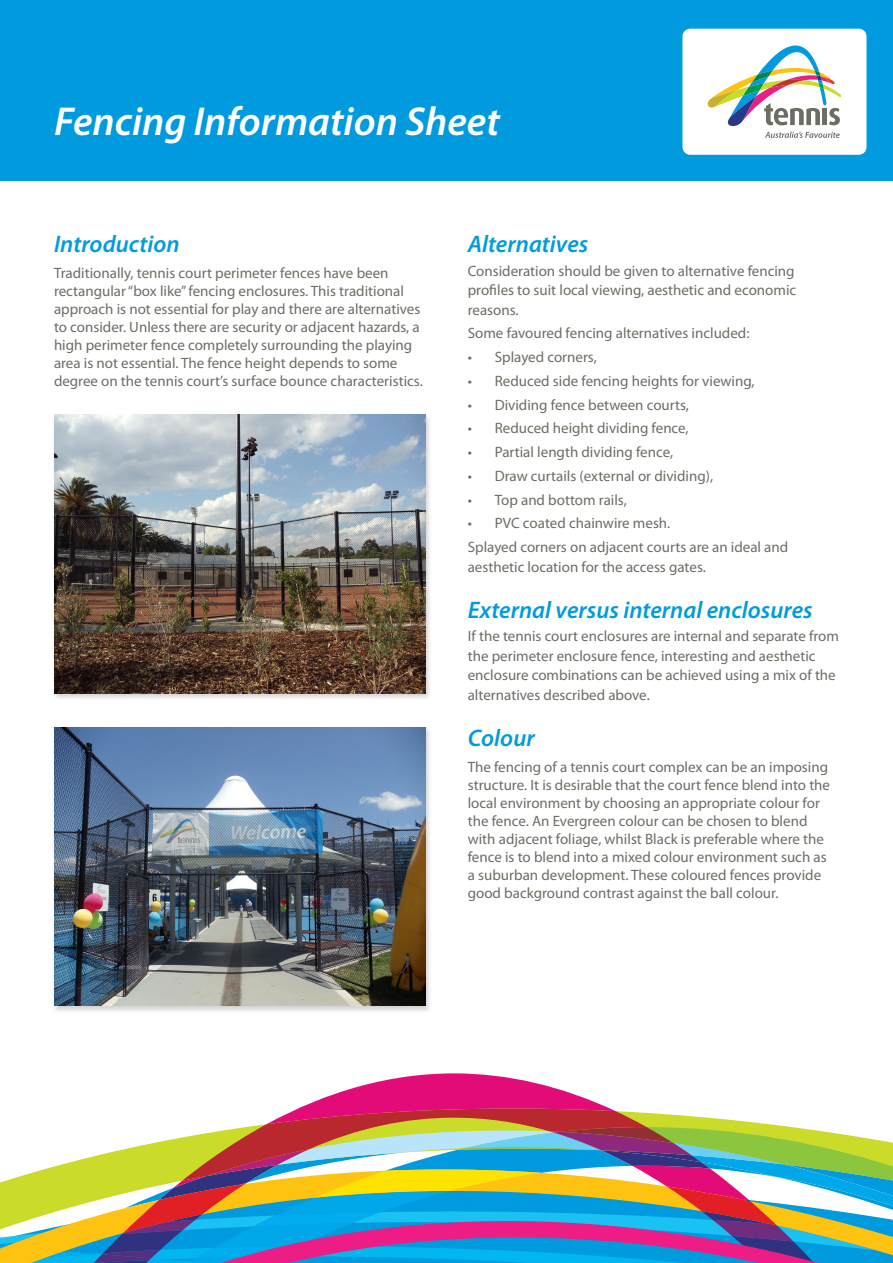
<style>
.page{position:relative;width:893px;height:1263px;background:#fff}
.page>*{position:absolute;margin:0;border:0;box-sizing:border-box;transform-origin:0 0}
.t1{font:italic 600 40.5px "Myriad Pro";color:#fff}
.t2{font:italic 600 24px "Myriad Pro";color:#009bde}
.t3{font:15px/18px "Myriad Pro";color:#6d6d65}
</style>
<div class="page">
<div style="left:0;top:0;width:893px;height:180px;background:#009bde"></div>
<div style="left:682px;top:29px;width:184px;height:126px;background:#fff;border-radius:8px"></div>
<svg style="left:707px;top:45px;width:135px;height:81px"></svg>
<svg style="left:765px;top:132px;width:75px;height:6px"></svg>
<div style="left:52px;top:413px;width:380px;height:288px;background:#231f20;opacity:.2"></div>
<img style="left:54px;top:415px;width:371px;height:278px">
<div style="left:52px;top:726px;width:380px;height:287px;background:#231f20;opacity:.2"></div>
<img style="left:54px;top:727px;width:371px;height:278px">
<svg style="left:299px;top:1073px;width:310px;height:35px;fill:#e20b78"></svg>
<svg style="left:0;top:1108px;width:893px;height:155px"></svg>
<h1 class="t1" style="left:54px;top:96px;width:447px">Fencing Information Sheet</h1>
<h2 class="t2" style="left:54px;top:229px;width:127px">Introduction</h2>
<p class="t3" style="left:54px;top:264px;width:370px">Traditionally, tennis court perimeter fences have been rectangular “box like” fencing enclosures. This traditional approach is not essential for play and there are alternatives to consider. Unless there are security or adjacent hazards, a high perimeter fence completely surrounding the playing area is not essential. The fence height depends to some degree on the tennis court’s surface bounce characteristics.</p>
<h2 class="t2" style="left:468px;top:229px;width:122px">Alternatives</h2>
<p class="t3" style="left:468px;top:261px;width:330px;line-height:19.5px;text-align:justify">Consideration should be given to alternative fencing profiles to suit local viewing, aesthetic and economic reasons.</p>
<p class="t3" style="left:468px;top:324px;width:283px">Some favoured fencing alternatives included:</p>
<p class="t3" style="left:468px;top:348px;width:131px">• Splayed corners,</p>
<p class="t3" style="left:468px;top:372px;width:288px">• Reduced side fencing heights for viewing,</p>
<p class="t3" style="left:468px;top:395px;width:223px">• Dividing fence between courts,</p>
<p class="t3" style="left:468px;top:419px;width:222px">• Reduced height dividing fence,</p>
<p class="t3" style="left:468px;top:443px;width:207px">• Partial length dividing fence,</p>
<p class="t3" style="left:468px;top:467px;width:247px">• Draw curtails (external or dividing),</p>
<p class="t3" style="left:468px;top:490px;width:161px">• Top and bottom rails,</p>
<p class="t3" style="left:468px;top:511px;width:322px;line-height:23.7px">• PVC coated chainwire mesh.<br>Splayed corners on adjacent courts are an ideal and</p>
<p class="t3" style="left:468px;top:557px;width:240px">aesthetic location for the access gates.</p>
<h2 class="t2" style="left:468px;top:594px;width:346px">External versus internal enclosures</h2>
<p class="t3" style="left:468px;top:626px;width:373px;line-height:19.5px">If the tennis court enclosures are internal and separate from the perimeter enclosure fence, interesting and aesthetic enclosure combinations can be achieved using a mix of the alternatives described above.</p>
<h2 class="t2" style="left:468px;top:722px;width:68px">Colour</h2>
<p class="t3" style="left:468px;top:758px;width:364px">The fencing of a tennis court complex can be an imposing structure. It is desirable that the court fence blend into the local environment by choosing an appropriate colour for the fence. An Evergreen colour can be chosen to blend with adjacent foliage, whilst Black is preferable where the fence is to blend into a mixed colour environment such as a suburban development. These coloured fences provide good background contrast against the ball colour.</p>
</div>
